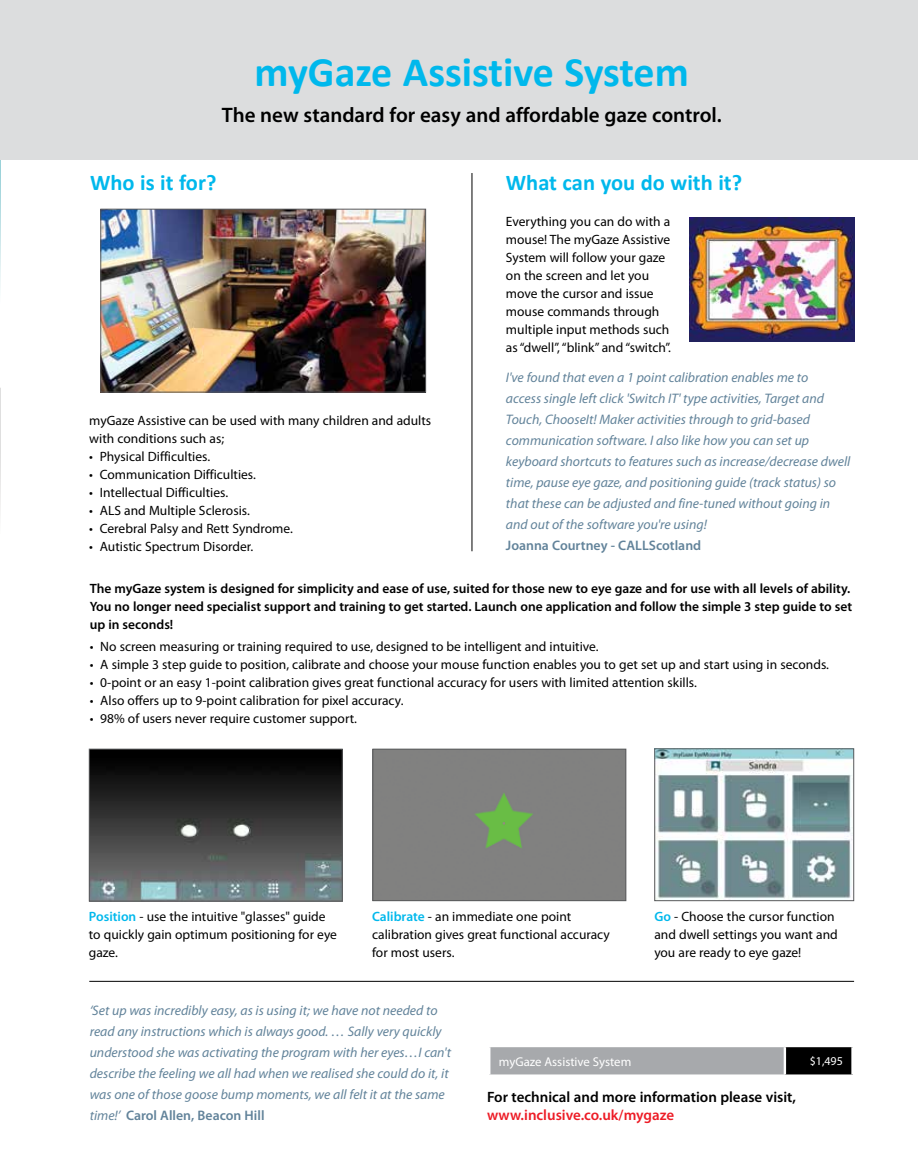
<style>
.page{position:relative;width:918px;height:1175px;background:#fff}
.page>*{position:absolute;margin:0;border:0;box-sizing:border-box;transform-origin:0 0}
.t1{font:700 42px "Calibri";color:#00b8ec}
.t2{font:700 22.5px "Calibri";color:#00b8ec}
.t3{font:600 21px "Myriad Pro";color:#000}
.t4{font:600 15px "Myriad Pro";color:#000}
.t5{font:600 15px "Myriad Pro";color:#ed1c26}
.t6{font:italic 13.8px/21px "Myriad Pro";color:#62839a}
.t7{font:600 13.8px "Myriad Pro";color:#62839a}
.t8{font:13.5px/18px "Myriad Pro";color:#000}
.t9{font:600 13.5px/18px "Myriad Pro";color:#000}
.t10{font:12.75px "Myriad Pro";color:#fff}
.t11{font:12px "Myriad Pro";color:#fff}
.s1{font-weight:600;color:#00b8ec}
.s2{font-weight:600;font-style:normal}
</style>
<div class="page">
<img style="left:0;top:160px;width:1px;height:352px">
<div style="left:0;top:0;width:918px;height:160px;background:#dcddde"></div>
<img style="left:91px;top:750px;width:250px;height:149px">
<div style="left:89px;top:748px;width:254px;height:153px;border:1px solid #58595b"></div>
<img style="left:656px;top:750px;width:196px;height:149px">
<div style="left:654px;top:748px;width:200px;height:153px;border:1px solid #58595b"></div>
<div style="left:374px;top:750px;width:250px;height:149px;background:#818180"></div>
<div style="left:372px;top:748px;width:254px;height:153px;border:1px solid #58595b"></div>
<div style="left:489px;top:1046px;width:296px;height:29px;background:#a7a9ac"></div>
<div style="left:785px;top:1046px;width:68px;height:29px;background:#000"></div>
<hr style="left:488px;top:1047px;width:2px;height:27px;background:#fff">
<hr style="left:488px;top:1045px;width:297px;height:2px;background:#fff">
<hr style="left:488px;top:1074px;width:297px;height:2px;background:#fff">
<hr style="left:784px;top:1047px;width:2px;height:27px;background:#fff">
<hr style="left:785px;top:1045px;width:69px;height:2px;background:#fff">
<hr style="left:785px;top:1074px;width:69px;height:2px;background:#fff">
<hr style="left:851px;top:1047px;width:3px;height:27px;background:#fff">
<hr style="left:89px;top:981px;width:765px;height:1px;background:#000">
<img style="left:102px;top:211px;width:322px;height:179px">
<div style="left:100px;top:209px;width:326px;height:183px;border:1px solid #58595b"></div>
<hr style="left:472px;top:173px;width:1px;height:378px;background:#000">
<img style="left:689px;top:217px;width:166px;height:124px">
<h1 class="t1" style="left:255px;top:45px;width:436px">myGaze Assistive System</h1>
<h3 class="t3" style="left:222px;top:102px;width:501px">The new standard for easy and affordable gaze control.</h3>
<h2 class="t2" style="left:90px;top:168px;width:128px">Who is it for?</h2>
<h2 class="t2" style="left:506px;top:168px;width:238px">What can you do with it?</h2>
<p class="t8" style="left:89px;top:411px;width:344px">myGaze Assistive can be used with many children and adults with conditions such as;</p>
<p class="t8" style="left:89px;top:447px;width:122px">• Physical Difficulties.</p>
<p class="t8" style="left:89px;top:465px;width:168px">• Communication Difficulties.</p>
<p class="t8" style="left:89px;top:483px;width:140px">• Intellectual Difficulties.</p>
<p class="t8" style="left:89px;top:501px;width:162px">• ALS and Multiple Sclerosis.</p>
<p class="t8" style="left:89px;top:519px;width:205px">• Cerebral Palsy and Rett Syndrome.</p>
<p class="t8" style="left:89px;top:537px;width:165px">• Autistic Spectrum Disorder.</p>
<p class="t8" style="left:506px;top:212px;width:167px">Everything you can do with a mouse! The myGaze Assistive<br>System will follow your gaze on the screen and let you move the cursor and issue mouse commands through multiple input methods such as “dwell”, “blink” and “switch”.</p>
<p class="t6" style="left:506px;top:366px;width:346px">I've found that even a 1 point calibration enables me to<br>access single left click 'Switch IT' type activities, Target and Touch, ChooseIt! Maker activities through to grid-based communication software. I also like how you can set up keyboard shortcuts to features such as increase/decrease dwell time, pause eye gaze, and positioning guide (track status) so that these can be adjusted and fine-tuned without going in and out of the software you're using!</p>
<p class="t7" style="left:506px;top:536px;width:197px">Joanna Courtney - CALLScotland</p>
<p class="t9" style="left:90px;top:579px;width:764px">The myGaze system is designed for simplicity and ease of use, suited for those new to eye gaze and for use with all levels of ability.<br>You no longer need specialist support and training to get started. Launch one application and follow the simple 3 step guide to set up in seconds!</p>
<p class="t8" style="left:90px;top:637px;width:510px">• No screen measuring or training required to use, designed to be intelligent and intuitive.</p>
<p class="t8" style="left:90px;top:655px;width:741px">• A simple 3 step guide to position, calibrate and choose your mouse function enables you to get set up and start using in seconds.</p>
<p class="t8" style="left:90px;top:673px;width:609px">• 0-point or an easy 1-point calibration gives great functional accuracy for users with limited attention skills.</p>
<p class="t8" style="left:90px;top:691px;width:315px">• Also offers up to 9-point calibration for pixel accuracy.</p>
<p class="t8" style="left:90px;top:709px;width:269px">• 98% of users never require customer support.</p>
<p class="t8" style="left:89px;top:907px;width:250px"><span class="s1">Position</span> - use the intuitive "glasses" guide to quickly gain optimum positioning for eye gaze.</p>
<p class="t8" style="left:372px;top:907px;width:239px"><span class="s1">Calibrate</span> - an immediate one point calibration gives great functional accuracy for most users.</p>
<p class="t8" style="left:654px;top:907px;width:185px"><span class="s1">Go</span> - Choose the cursor function and dwell settings you want and you are ready to eye gaze!</p>
<p class="t6" style="left:90px;top:999px;width:363px">‘Set up was incredibly easy, as is using it; we have not needed to read any instructions which is always good. … Sally very quickly understood she was activating the program with her eyes…I can't describe the feeling we all had when we realised she could do it, it was one of those goose bump moments, we all felt it at the same time!’ <span class="s2">Carol Allen, Beacon Hill</span></p>
<p class="t10" style="left:499px;top:1053px;width:134px">myGaze Assistive System</p>
<p class="t11" style="left:810px;top:1053px;width:35px">$1,495</p>
<p class="t4" style="left:487px;top:1087px;width:310px">For technical and more information please visit,</p>
<p class="t5" style="left:487px;top:1105px;width:188px">www.inclusive.co.uk/mygaze</p>
</div>
